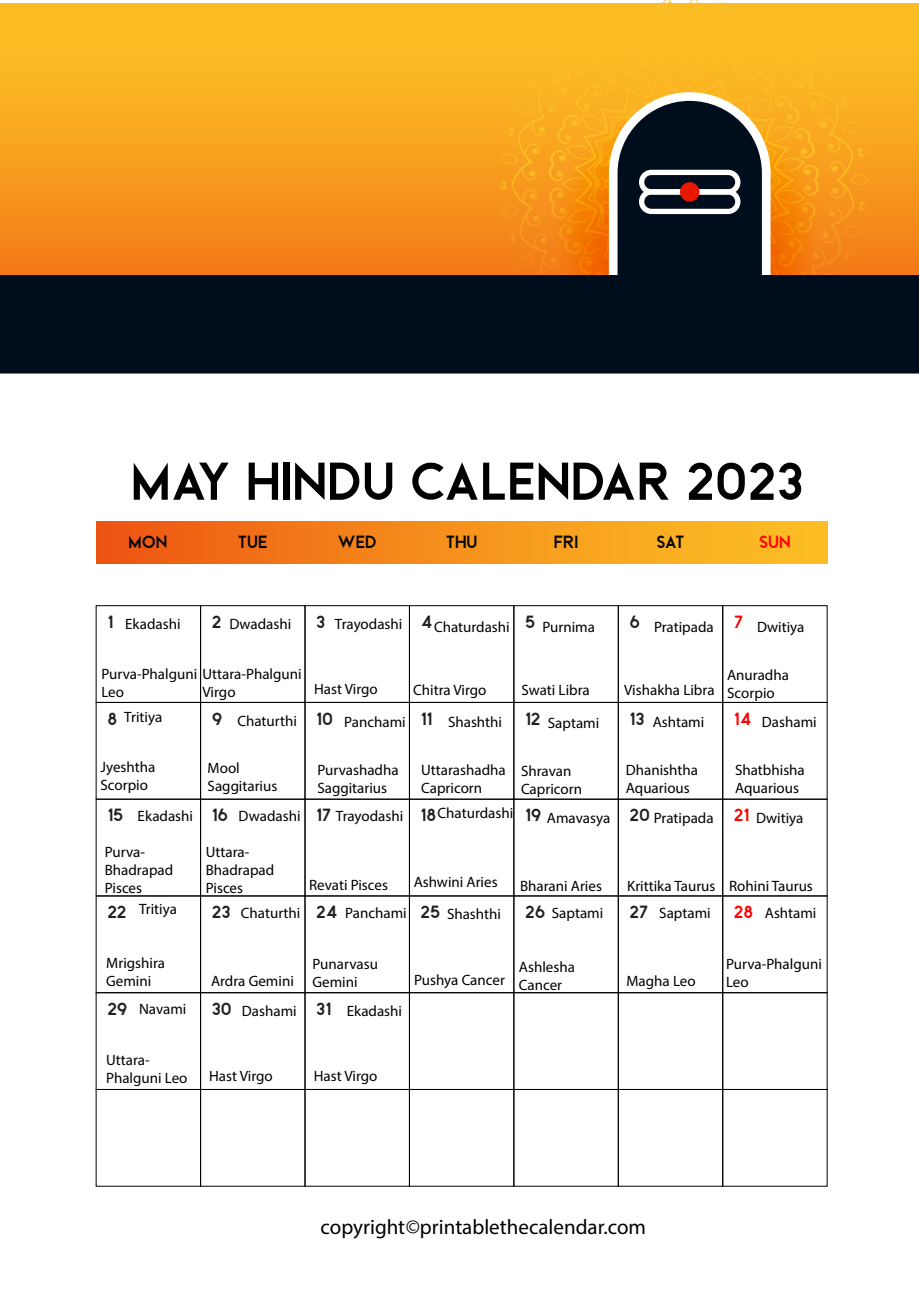
<style>
.page{position:relative;width:919px;height:1289px;background:#fff}
.page>*{position:absolute;margin:0;border:0;box-sizing:border-box;transform-origin:0 0}
.t1{font:54px "Beckman Free";color:#000}
.t2{font:21px "Myriad Pro";color:#000}
.t3{font:18px "Beckman Free";color:#212121}
.t4{font:18px "Beckman Free";color:#060606}
.t5{font:18px "Beckman Free";color:#f00}
.t6{font:15px/18px "Myriad Pro";color:#000}
</style>
<div class="page">
<div style="left:96px;top:605px;width:105px;height:97px;border:1px solid #000"></div>
<div style="left:200px;top:605px;width:105px;height:97px;border:1px solid #000"></div>
<div style="left:409px;top:605px;width:105px;height:97px;border:1px solid #000"></div>
<div style="left:513px;top:605px;width:105px;height:97px;border:1px solid #000"></div>
<div style="left:618px;top:605px;width:104px;height:97px;border:1px solid #000"></div>
<div style="left:722px;top:605px;width:105px;height:97px;border:1px solid #000"></div>
<div style="left:96px;top:702px;width:105px;height:97px;border:1px solid #000"></div>
<div style="left:200px;top:702px;width:105px;height:97px;border:1px solid #000"></div>
<div style="left:409px;top:702px;width:105px;height:97px;border:1px solid #000"></div>
<div style="left:513px;top:702px;width:105px;height:97px;border:1px solid #000"></div>
<div style="left:618px;top:702px;width:104px;height:97px;border:1px solid #000"></div>
<div style="left:722px;top:702px;width:105px;height:97px;border:1px solid #000"></div>
<div style="left:96px;top:799px;width:105px;height:97px;border:1px solid #000"></div>
<div style="left:200px;top:799px;width:105px;height:97px;border:1px solid #000"></div>
<div style="left:305px;top:799px;width:104px;height:97px;border:1px solid #000"></div>
<div style="left:409px;top:799px;width:105px;height:97px;border:1px solid #000"></div>
<div style="left:513px;top:799px;width:105px;height:97px;border:1px solid #000"></div>
<div style="left:618px;top:799px;width:104px;height:97px;border:1px solid #000"></div>
<div style="left:722px;top:799px;width:105px;height:97px;border:1px solid #000"></div>
<div style="left:96px;top:895px;width:105px;height:97px;border:1px solid #000"></div>
<div style="left:200px;top:895px;width:105px;height:97px;border:1px solid #000"></div>
<div style="left:409px;top:895px;width:105px;height:97px;border:1px solid #000"></div>
<div style="left:513px;top:895px;width:105px;height:97px;border:1px solid #000"></div>
<div style="left:618px;top:895px;width:104px;height:97px;border:1px solid #000"></div>
<div style="left:722px;top:895px;width:105px;height:97px;border:1px solid #000"></div>
<div style="left:96px;top:992px;width:105px;height:97px;border:1px solid #000"></div>
<div style="left:200px;top:992px;width:105px;height:97px;border:1px solid #000"></div>
<div style="left:409px;top:992px;width:105px;height:97px;border:1px solid #000"></div>
<div style="left:513px;top:992px;width:105px;height:97px;border:1px solid #000"></div>
<div style="left:618px;top:992px;width:104px;height:97px;border:1px solid #000"></div>
<div style="left:722px;top:992px;width:105px;height:97px;border:1px solid #000"></div>
<div style="left:96px;top:1089px;width:105px;height:97px;border:1px solid #000"></div>
<div style="left:200px;top:1089px;width:105px;height:97px;border:1px solid #000"></div>
<div style="left:409px;top:1089px;width:105px;height:97px;border:1px solid #000"></div>
<div style="left:513px;top:1089px;width:105px;height:97px;border:1px solid #000"></div>
<div style="left:618px;top:1089px;width:104px;height:97px;border:1px solid #000"></div>
<div style="left:722px;top:1089px;width:105px;height:97px;border:1px solid #000"></div>
<div style="left:96px;top:521px;width:731px;height:42px;background:linear-gradient(to right,#ee5813,#fdc625)"></div>
<svg style="left:0;top:4px;width:918px;height:272px"></svg>
<svg style="left:500px;top:0;width:368px;height:276px"></svg>
<div style="left:680px;top:182px;width:19px;height:20px;background:#e61800;border-radius:50%"></div>
<div style="left:0;top:276px;width:918px;height:97px;background:#000d1d"></div>
<h1 class="t1" style="left:131px;top:452px;width:674px">MAY HINDU CALENDAR 2023</h1>
<p class="t4" style="left:128px;top:532px;width:40px">MON</p>
<p class="t4" style="left:238px;top:532px;width:31px">TUE</p>
<p class="t4" style="left:337px;top:532px;width:41px">WED</p>
<p class="t4" style="left:445px;top:532px;width:33px">THU</p>
<p class="t4" style="left:553px;top:532px;width:26px">FRI</p>
<p class="t4" style="left:656px;top:532px;width:30px">SAT</p>
<p class="t5" style="left:759px;top:532px;width:33px">SUN</p>
<p class="t3" style="left:107px;top:612px;width:7px">1</p>
<p class="t3" style="left:212px;top:612px;width:11px">2</p>
<p class="t3" style="left:316px;top:612px;width:11px">3</p>
<p class="t3" style="left:420px;top:612px;width:13px">4</p>
<p class="t3" style="left:525px;top:612px;width:12px">5</p>
<p class="t3" style="left:629px;top:612px;width:12px">6</p>
<p class="t6" style="left:229px;top:614px;width:63px">Dwadashi</p>
<p class="t6" style="left:335px;top:614px;width:69px">Trayodashi</p>
<p class="t6" style="left:125px;top:614px;width:57px">Ekadashi</p>
<p class="t6" style="left:434px;top:618px;width:77px">Chaturdashi</p>
<p class="t6" style="left:542px;top:618px;width:54px">Purnima</p>
<p class="t6" style="left:654px;top:618px;width:61px">Pratipada</p>
<p class="t5" style="left:734px;top:612px;width:11px">7</p>
<p class="t6" style="left:757px;top:618px;width:49px">Dwitiya</p>
<p class="t6" style="left:101px;top:665px;width:202px">Purva-Phalguni Uttara-Phalguni<br>Leo</p>
<p class="t6" style="left:202px;top:683px;width:35px">Virgo</p>
<p class="t6" style="left:314px;top:680px;width:65px">Hast Virgo</p>
<p class="t6" style="left:413px;top:680px;width:75px">Chitra Virgo</p>
<p class="t6" style="left:521px;top:680px;width:70px">Swati Libra</p>
<p class="t6" style="left:624px;top:680px;width:92px">Vishakha Libra</p>
<p class="t6" style="left:727px;top:665px;width:63px">Anuradha<br>Scorpio</p>
<p class="t6" style="left:124px;top:707px;width:39px">Tritiya</p>
<p class="t3" style="left:107px;top:708px;width:11px">8</p>
<p class="t3" style="left:212px;top:708px;width:12px">9</p>
<p class="t3" style="left:316px;top:708px;width:18px">10</p>
<p class="t3" style="left:420px;top:708px;width:13px">11</p>
<p class="t3" style="left:525px;top:708px;width:17px">12</p>
<p class="t3" style="left:629px;top:708px;width:17px">13</p>
<p class="t6" style="left:237px;top:711px;width:61px">Chaturthi</p>
<p class="t6" style="left:344px;top:712px;width:63px">Panchami</p>
<p class="t6" style="left:448px;top:712px;width:55px">Shashthi</p>
<p class="t6" style="left:547px;top:714px;width:53px">Saptami</p>
<p class="t6" style="left:652px;top:712px;width:53px">Ashtami</p>
<p class="t5" style="left:734px;top:708px;width:19px">14</p>
<p class="t6" style="left:761px;top:712px;width:56px">Dashami</p>
<p class="t6" style="left:100px;top:758px;width:56px">Jyeshtha<br>Scorpio</p>
<p class="t6" style="left:207px;top:758px;width:71px">Mool<br>Saggitarius</p>
<p class="t6" style="left:317px;top:760px;width:83px">Purvashadha<br>Saggitarius</p>
<p class="t6" style="left:421px;top:760px;width:86px">Uttarashadha<br>Capricorn</p>
<p class="t6" style="left:521px;top:761px;width:62px">Shravan<br>Capricorn</p>
<p class="t6" style="left:626px;top:760px;width:74px">Dhanishtha<br>Aquarious</p>
<p class="t6" style="left:735px;top:760px;width:71px">Shatbhisha<br>Aquarious</p>
<p class="t6" style="left:437px;top:804px;width:77px">Chaturdashi</p>
<p class="t3" style="left:107px;top:805px;width:18px">15</p>
<p class="t3" style="left:212px;top:805px;width:18px">16</p>
<p class="t3" style="left:316px;top:805px;width:16px">17</p>
<p class="t3" style="left:420px;top:805px;width:17px">18</p>
<p class="t3" style="left:525px;top:805px;width:18px">19</p>
<p class="t3" style="left:629px;top:805px;width:22px">20</p>
<p class="t5" style="left:733px;top:805px;width:17px">21</p>
<p class="t6" style="left:238px;top:807px;width:63px">Dwadashi</p>
<p class="t6" style="left:336px;top:807px;width:69px">Trayodashi</p>
<p class="t6" style="left:138px;top:807px;width:57px">Ekadashi</p>
<p class="t6" style="left:653px;top:808px;width:61px">Pratipada</p>
<p class="t6" style="left:547px;top:808px;width:65px">Amavasya</p>
<p class="t6" style="left:756px;top:808px;width:49px">Dwitiya</p>
<p class="t6" style="left:105px;top:842px;width:70px">Purva-<br>Bhadrapad<br>Pisces</p>
<p class="t6" style="left:206px;top:842px;width:70px">Uttara-<br>Bhadrapad<br>Pisces</p>
<p class="t6" style="left:309px;top:875px;width:80px">Revati Pisces</p>
<p class="t6" style="left:414px;top:872px;width:85px">Ashwini Aries</p>
<p class="t6" style="left:520px;top:876px;width:83px">Bharani Aries</p>
<p class="t6" style="left:627px;top:876px;width:90px">Krittika Taurus</p>
<p class="t6" style="left:729px;top:876px;width:85px">Rohini Taurus</p>
<p class="t6" style="left:139px;top:900px;width:39px">Tritiya</p>
<p class="t3" style="left:107px;top:902px;width:21px">22</p>
<p class="t3" style="left:212px;top:902px;width:20px">23</p>
<p class="t3" style="left:316px;top:902px;width:23px">24</p>
<p class="t3" style="left:420px;top:902px;width:21px">25</p>
<p class="t3" style="left:525px;top:902px;width:22px">26</p>
<p class="t3" style="left:629px;top:902px;width:20px">27</p>
<p class="t5" style="left:733px;top:902px;width:21px">28</p>
<p class="t6" style="left:241px;top:903px;width:61px">Chaturthi</p>
<p class="t6" style="left:659px;top:903px;width:53px">Saptami</p>
<p class="t6" style="left:345px;top:904px;width:63px">Panchami</p>
<p class="t6" style="left:551px;top:904px;width:53px">Saptami</p>
<p class="t6" style="left:447px;top:904px;width:55px">Shashthi</p>
<p class="t6" style="left:764px;top:903px;width:53px">Ashtami</p>
<p class="t6" style="left:106px;top:953px;width:60px">Mrigshira<br>Gemini</p>
<p class="t6" style="left:211px;top:971px;width:84px">Ardra Gemini</p>
<p class="t6" style="left:312px;top:954px;width:67px">Punarvasu<br>Gemini</p>
<p class="t3" style="left:107px;top:998px;width:22px">29</p>
<p class="t3" style="left:212px;top:998px;width:22px">30</p>
<p class="t3" style="left:316px;top:998px;width:17px">31</p>
<p class="t6" style="left:139px;top:1000px;width:49px">Navami</p>
<p class="t6" style="left:242px;top:1001px;width:56px">Dashami</p>
<p class="t6" style="left:346px;top:1001px;width:57px">Ekadashi</p>
<p class="t6" style="left:414px;top:970px;width:92px">Pushya Cancer</p>
<p class="t6" style="left:519px;top:957px;width:57px">Ashlesha<br>Cancer</p>
<p class="t6" style="left:106px;top:1050px;width:83px">Uttara-<br>Phalguni Leo</p>
<p class="t6" style="left:209px;top:1067px;width:65px">Hast Virgo</p>
<p class="t6" style="left:314px;top:1067px;width:65px">Hast Virgo</p>
<p class="t6" style="left:626px;top:971px;width:71px">Magha Leo</p>
<p class="t6" style="left:726px;top:954px;width:97px">Purva-Phalguni<br>Leo</p>
<h2 class="t2" style="left:320px;top:1214px;width:327px">copyright©printablethecalendar.com</h2>
</div>
